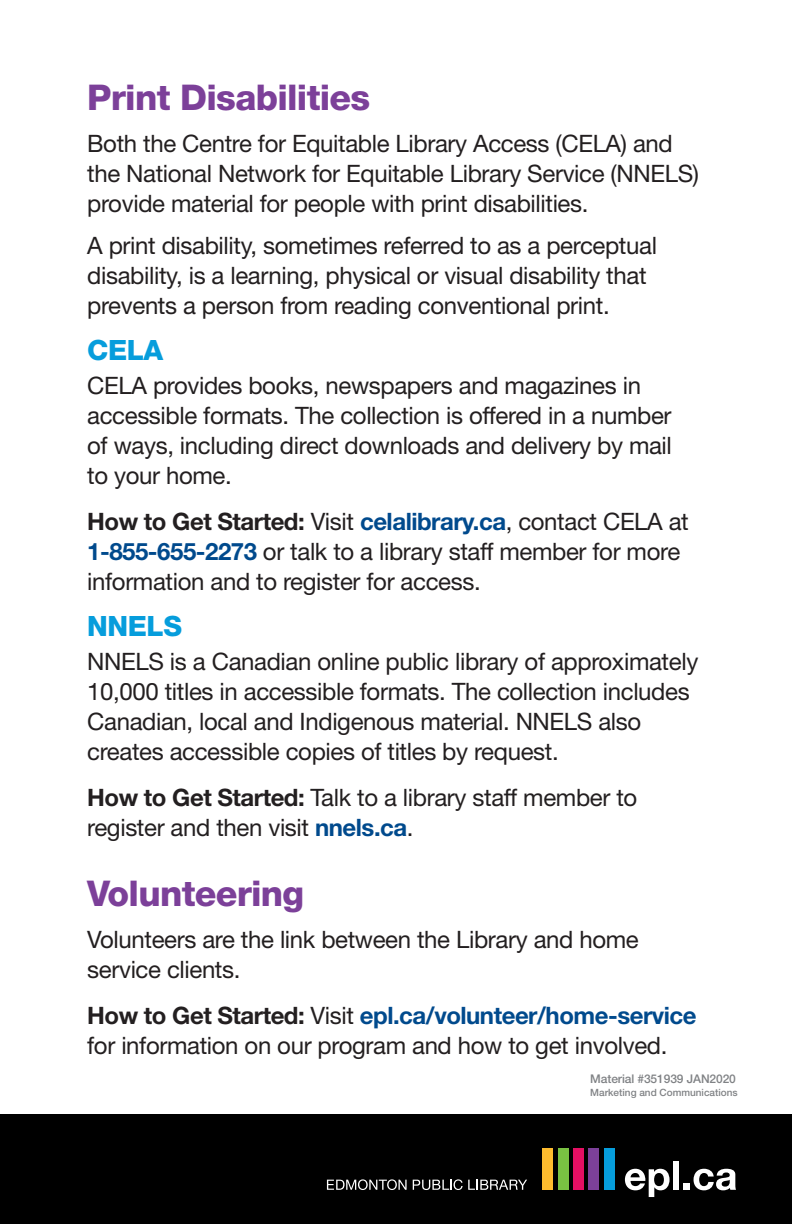
<style>
.page{position:relative;width:792px;height:1224px;background:#fff}
.page>*{position:absolute;margin:0;border:0;box-sizing:border-box;transform-origin:0 0}
.Heading{font:800 35.6px "Helvetica Neue LT Std";letter-spacing:-.02em;color:#7c4099}
.Heading_2{font:800 28px "Helvetica Neue LT Std";letter-spacing:-.015em;color:#069ddc}
.Copy{font:24px/30px "Helvetica Neue LT Std";letter-spacing:-.015em;color:#231f20}
.t1{font:500 12px "Helvetica Neue LT Std";letter-spacing:-.01em;color:#808285}
.t2{font:500 10px "Helvetica Neue LT Std";color:#808285}
.s1{font-weight:700}
.s2{font-weight:700;color:#004a8d}
</style>
<div class="page">
<div style="left:0;top:1114px;width:792px;height:110px;background:#000"></div>
<svg style="left:625px;top:1169px;width:45px;height:28px"></svg>
<div style="left:673px;top:1161px;width:6px;height:29px;background:#fff"></div>
<div style="left:683px;top:1184px;width:7px;height:6px;background:#fff"></div>
<svg style="left:694px;top:1169px;width:42px;height:21px"></svg>
<svg style="left:327px;top:1179px;width:80px;height:11px"></svg>
<svg style="left:413px;top:1179px;width:114px;height:11px"></svg>
<div style="left:558px;top:1149px;width:10px;height:41px;background:#79c142"></div>
<div style="left:573px;top:1149px;width:11px;height:41px;background:#e50f63"></div>
<div style="left:589px;top:1149px;width:10px;height:41px;background:#7c4099"></div>
<div style="left:604px;top:1149px;width:10px;height:41px;background:#069ddc"></div>
<div style="left:543px;top:1149px;width:10px;height:41px;background:#fdbb2e"></div>
<p class="Heading" style="left:87px;top:76px;width:285px">Print Disabilities</p>
<p class="Copy" style="left:87px;top:128px;width:613px">Both the Centre for Equitable Library Access (CELA) and the National Network for Equitable Library Service (NNELS) provide material for people with print disabilities.</p>
<p class="Copy" style="left:87px;top:230px;width:571px">A print disability, sometimes referred to as a perceptual disability, is a learning, physical or visual disability that prevents a person from reading conventional print.</p>
<p class="Heading_2" style="left:87px;top:334px;width:77px">CELA</p>
<p class="Copy" style="left:87px;top:370px;width:586px">CELA provides books, newspapers and magazines in accessible formats. The collection is offered in a number of ways, including direct downloads and delivery by mail to your home.</p>
<p class="Copy" style="left:87px;top:506px;width:603px"><span class="s1">How to Get Started:</span> Visit <span class="s2">celalibrary.ca</span>, contact CELA at<br><span class="s2">1-855-655-2273</span> or talk to a library staff member for more information and to register for access.</p>
<p class="Heading_2" style="left:87px;top:610px;width:96px">NNELS</p>
<p class="Copy" style="left:87px;top:646px;width:613px">NNELS is a Canadian online public library of approximately 10,000 titles in accessible formats. The collection includes Canadian, local and Indigenous material. NNELS also creates accessible copies of titles by request.</p>
<p class="Copy" style="left:87px;top:782px;width:552px"><span class="s1">How to Get Started:</span> Talk to a library staff member to register and then visit <span class="s2">nnels.ca</span>.</p>
<p class="Heading" style="left:87px;top:872px;width:219px">Volunteering</p>
<p class="Copy" style="left:87px;top:924px;width:553px">Volunteers are the link between the Library and home service clients.</p>
<p class="Copy" style="left:87px;top:1000px;width:611px"><span class="s1">How to Get Started:</span> Visit <span class="s2">epl.ca/volunteer/home-service </span>for information on our program and how to get involved.</p>
<p class="t1" style="left:590px;top:1072px;width:147px">Material #351939 JAN2020</p>
<p class="t2" style="left:590px;top:1086px;width:149px">Marketing and Communications</p>
</div>
